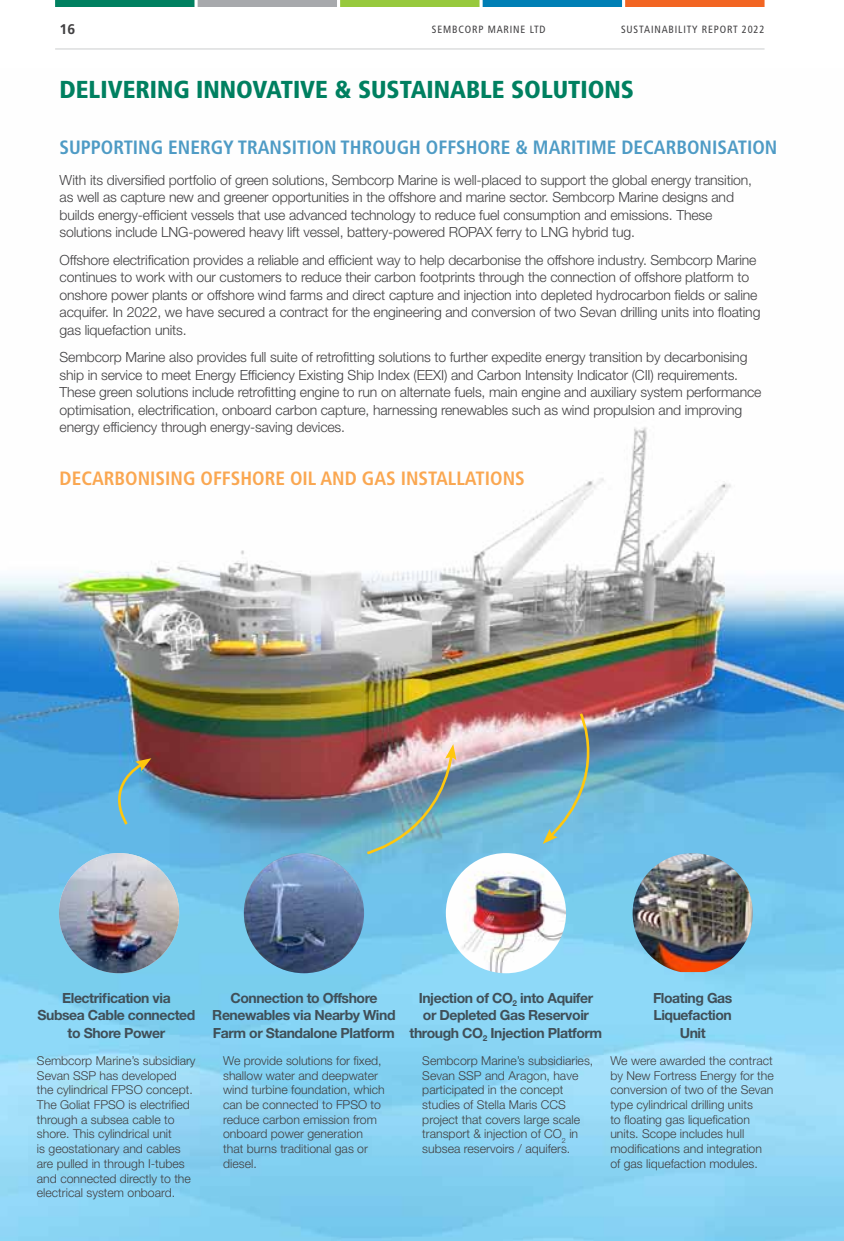
<style>
.page{position:relative;width:844px;height:1241px;background:#fff}
.page>*{position:absolute;margin:0;border:0;box-sizing:border-box;transform-origin:0 0}
.t1{font:900 condensed 24.5px "Frutiger LT Std";color:#008060}
.t2{font:700 condensed 19.25px "Frutiger LT Std";color:#4e9bc5}
.t3{font:700 condensed 19.25px "Frutiger LT Std";color:#faa751}
.t4{font:300 14px/17.5px "Helvetica Neue LT Std";letter-spacing:-.01em;color:#414042}
.t5{font:700 14px/17.5px "Helvetica Neue LT Std";letter-spacing:-.03em;color:#404f58;text-align:center}
.t6{font:700 14px "Frutiger LT Std";color:#414042}
.t7{font:300 12.25px/14.7px "Helvetica Neue LT Std";color:#414042}
.t8{font:condensed 10.5px "Frutiger LT Std";letter-spacing:.08em;color:#414042}
</style>
<div class="page">
<img style="left:0;top:427px;width:843px;height:813px">
<svg style="left:102px;top:758px;width:49px;height:68px;background:#67afce"></svg>
<img style="left:364px;top:744px;width:92px;height:111px">
<img style="left:542px;top:711px;width:68px;height:132px">
<img style="left:59px;top:852px;width:120px;height:121px;border-radius:60px">
<img style="left:244px;top:852px;width:120px;height:121px;border-radius:60px">
<img style="left:632px;top:852px;width:120px;height:119px">
<img style="left:445px;top:852px;width:121px;height:121px;border-radius:60px">
<div style="left:55px;top:0;width:139px;height:7px;background:#008060"></div>
<div style="left:197px;top:0;width:140px;height:7px;background:#a7a9ac"></div>
<div style="left:482px;top:0;width:140px;height:7px;background:#007fb5"></div>
<div style="left:340px;top:0;width:139px;height:7px;background:#97c93d"></div>
<div style="left:625px;top:0;width:139px;height:7px;background:#f26522"></div>
<hr style="left:55px;top:49px;width:709px;height:1px;background:#cbcdce">
<p class="t6" style="left:60px;top:21px;width:17px">16</p>
<p class="t8" style="left:432px;top:23px;width:115px">SEMBCORP MARINE LTD</p>
<p class="t8" style="left:621px;top:23px;width:19px">SUSTAINABILIT</p>
<p class="t8" style="left:692px;top:23px;width:74px">Y REPORT 2022</p>
<h1 class="t1" style="left:60px;top:74px;width:13px">DELI</h1>
<h1 class="t1" style="left:108px;top:74px;width:28px">VERIN</h1>
<h1 class="t1" style="left:173px;top:74px;width:38px">G INNO</h1>
<h1 class="t1" style="left:252px;top:74px;width:120px">VATI VE &amp; SUST</h1>
<h1 class="t1" style="left:410px;top:74px;width:69px">AINABLE</h1>
<h1 class="t1" style="left:511px;top:74px;width:15px">SOLUTIONS</h1>
<h2 class="t2" style="left:60px;top:136px;width:716px">SUPPORTING ENERGY TRANSITION THROUG H OFFSHORE &amp; MARITIME DECARBONISATION</h2>
<p class="t4" style="left:60px;top:171px;width:693px">With its diversified portfolio of green solutions, Sembcorp Marine is well-placed to support the global energy transition, as well as capture new and greener opportunities in the offshore and marine sector. Sembcorp Marine designs and builds energy-efficient vessels that use advanced technology to reduce fuel consumption and emissions. These solutions include LNG-powered heavy lift vessel, battery-powered ROPAX ferry to LNG hybrid tug.</p>
<p class="t4" style="left:60px;top:250px;width:702px">Offshore electrification provides a reliable and efficient way to help decarbonise the offshore industry. Sembcorp Marine continues to work with our customers to reduce their carbon footprints through the connection of offshore platform to onshore power plants or offshore wind farms and direct capture and injection into depleted hydrocarbon fields or saline acquifer. In 2022, we have secured a contract for the engineering and conversion of two Sevan drilling units into floating gas liquefaction units.</p>
<p class="t4" style="left:60px;top:348px;width:703px">Sembcorp Marine also provides full suite of retrofitting solutions to further expedite energy transition by decarbonising ship in service to meet Energy Efficiency Existing Ship Index (EEXI) and Carbon Intensity Indicator (CII) requirements.<br>These green solutions include retrofitting engine to run on alternate fuels, main engine and auxiliary system performance optimisation, electrification, onboard carbon capture, harnessing renewables such as wind propulsion and improving energy efficiency through energy-saving devices.</p>
<h2 class="t3" style="left:60px;top:467px;width:24px">DECARBO</h2>
<h2 class="t3" style="left:138px;top:467px;width:338px">NISING OFFSHORE OIL AND GAS INSTALLATIO</h2>
<h2 class="t3" style="left:502px;top:467px;width:22px">NS</h2>
<p class="t5" style="left:37px;top:988px;width:159px">Electrification via<br>Subsea Cable connected to Shore Power</p>
<p class="t7" style="left:37px;top:1052px;width:160px">Sembcorp Marine’s subsidiary<br>Sevan SSP has developed the cylindrical FPSO concept.<br>The Goliat FPSO is electrified through a subsea cable to shore. This cylindrical unit<br>is geostationary and cables are pulled in through I-tubes and connected directly to the electrical system onboard.</p>
<p class="t5" style="left:212px;top:988px;width:185px">Connection to Offshore<br>Renewables via Nearby Wind<br>Farm or Standalone Platform</p>
<p class="t7" style="left:223px;top:1052px;width:163px">We provide solutions for fixed, shallow water and deepwater wind turbine foundation, which can be connected to FPSO to reduce carbon emission from onboard power generation that burns traditional gas or diesel.</p>
<p class="t5" style="left:409px;top:988px;width:194px">Injection of CO<sub>2</sub> into Aquifer<br>or Depleted Gas Reservoir through CO<sub>2</sub> Injection Platform</p>
<p class="t7" style="left:422px;top:1052px;width:172px">Sembcorp Marine’s subsidiaries,<br>Sevan SSP and Aragon, have participated in the concept studies of Stella Maris CCS project that covers large scale transport &amp; injection of CO<sub>2</sub> in subsea reservoirs / aquifers.</p>
<p class="t5" style="left:652px;top:988px;width:81px">Floating Gas<br>Liquefaction<br>Unit</p>
<p class="t7" style="left:610px;top:1052px;width:165px">We were awarded the contract by New Fortress Energy for the conversion of two of the Sevan type cylindrical drilling units<br>to floating gas liquefication units. Scope includes hull modifications and integration of gas liquefaction modules.</p>
</div>
